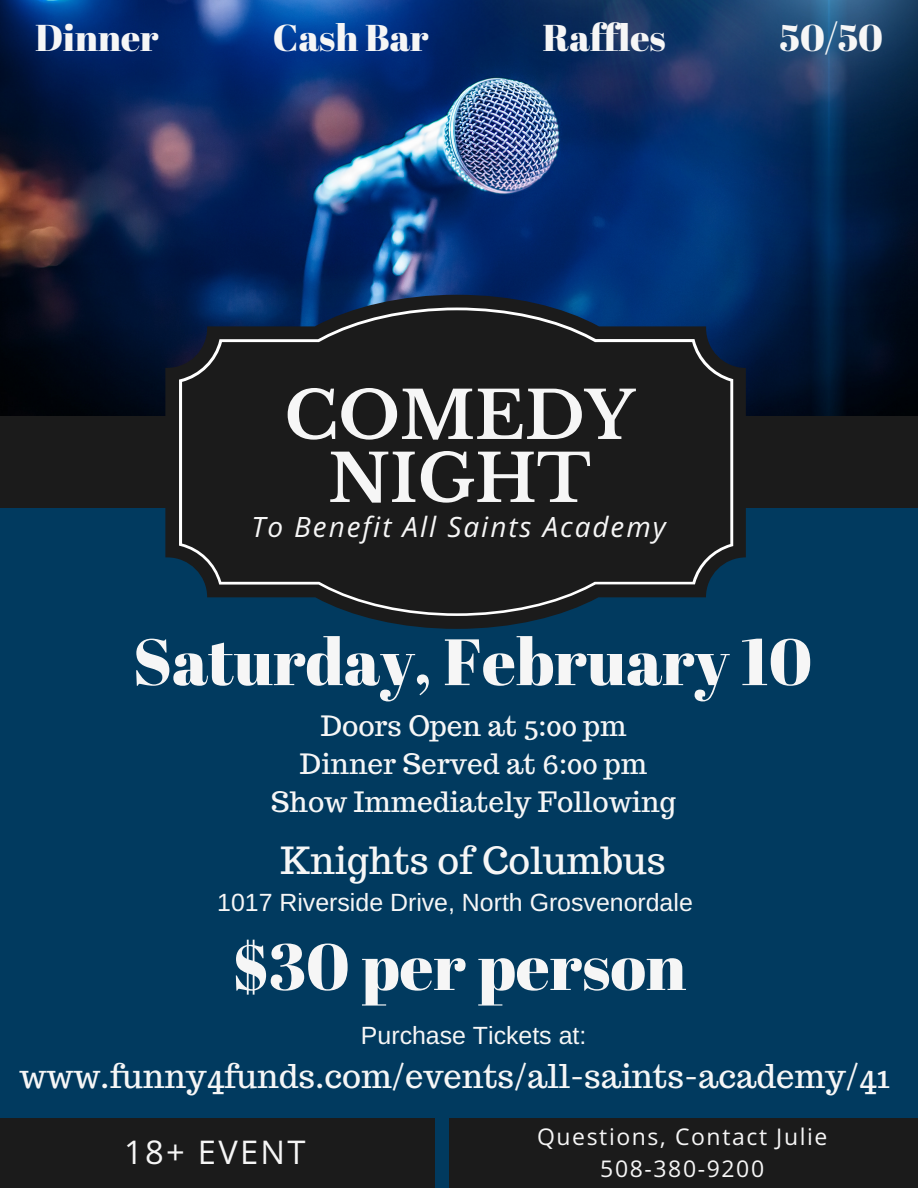
<style>
.page{position:relative;width:918px;height:1188px;background:#fff}
.page>*{position:absolute;margin:0;border:0;box-sizing:border-box;transform-origin:0 0}
.t1{font:65.4px "Abril Fatface";color:#f6f6f6}
.t2{font:700 65.4px/63px "Libre Baskerville";color:#f6f6f6;text-align:center}
.t3{font:37.35px "Abril Fatface";color:#f6f6f6}
.t4{font:37.35px "Trocchi";color:#f6f6f6}
.t5{font:32.7px "Trocchi";color:#f6f6f6}
.t6{font:32.7px "Open Sans";letter-spacing:.07em;color:#f6f6f6}
.t7{font:28.05px/38.2px "Trocchi";color:#f6f6f6;text-align:center}
.t8{font:italic 28.05px "Open Sans";letter-spacing:.07em;color:#f6f6f6}
.t9{font:24.9px "Arimo";color:#f6f6f6}
.t10{font:22.95px/31.5px "Open Sans";letter-spacing:.07em;color:#f6f6f6;text-align:center}
</style>
<div class="page">
<div style="left:0;top:487px;width:918px;height:701px;background:#013a5f"></div>
<div style="left:0;top:1118px;width:918px;height:70px;background:#1b1b1b"></div>
<img style="left:0;top:0;width:918px;height:416px">
<div style="left:0;top:416px;width:918px;height:91px;background:#1b1b1b"></div>
<svg style="left:165px;top:295px;width:581px;height:334px"></svg>
<svg style="left:179px;top:308px;width:554px;height:308px;fill:#1b1b1b"></svg>
<div style="left:435px;top:1088px;width:14px;height:100px;background:#013a5f"></div>
<h2 class="t3" style="left:35px;top:11px;width:125px">Dinner</h2>
<h2 class="t3" style="left:273px;top:11px;width:157px">Cash Bar</h2>
<h2 class="t3" style="left:543px;top:11px;width:125px">Raffles</h2>
<h2 class="t3" style="left:780px;top:11px;width:104px">50/50</h2>
<h1 class="t2" style="left:285px;top:385px;width:351px">COMEDY<br>NIGHT</h1>
<p class="t8" style="left:251px;top:507px;width:416px">To Benefit All Saints Academy</p>
<h1 class="t1" style="left:133px;top:616px;width:681px">Saturday, February 10</h1>
<p class="t7" style="left:271px;top:706px;width:406px">Doors Open at 5:00 pm<br>Dinner Served at 6:00 pm<br>Show Immediately Following</p>
<h2 class="t4" style="left:280px;top:836px;width:387px">Knights of Columbus</h2>
<p class="t9" style="left:217px;top:889px;width:477px">1017 Riverside Drive, North Grosvenordale</p>
<h1 class="t1" style="left:232px;top:921px;width:456px">$30 per person</h1>
<p class="t9" style="left:361px;top:1021px;width:227px">Purchase Tickets at:</p>
<p class="t5" style="left:20px;top:1055px;width:871px">www.funny4funds.com/events/all-saints-academy/41</p>
<p class="t6" style="left:124px;top:1129px;width:183px">18+ EVENT</p>
<p class="t10" style="left:537px;top:1121px;width:292px">Questions, Contact Julie<br>508-380-9200</p>
</div>
